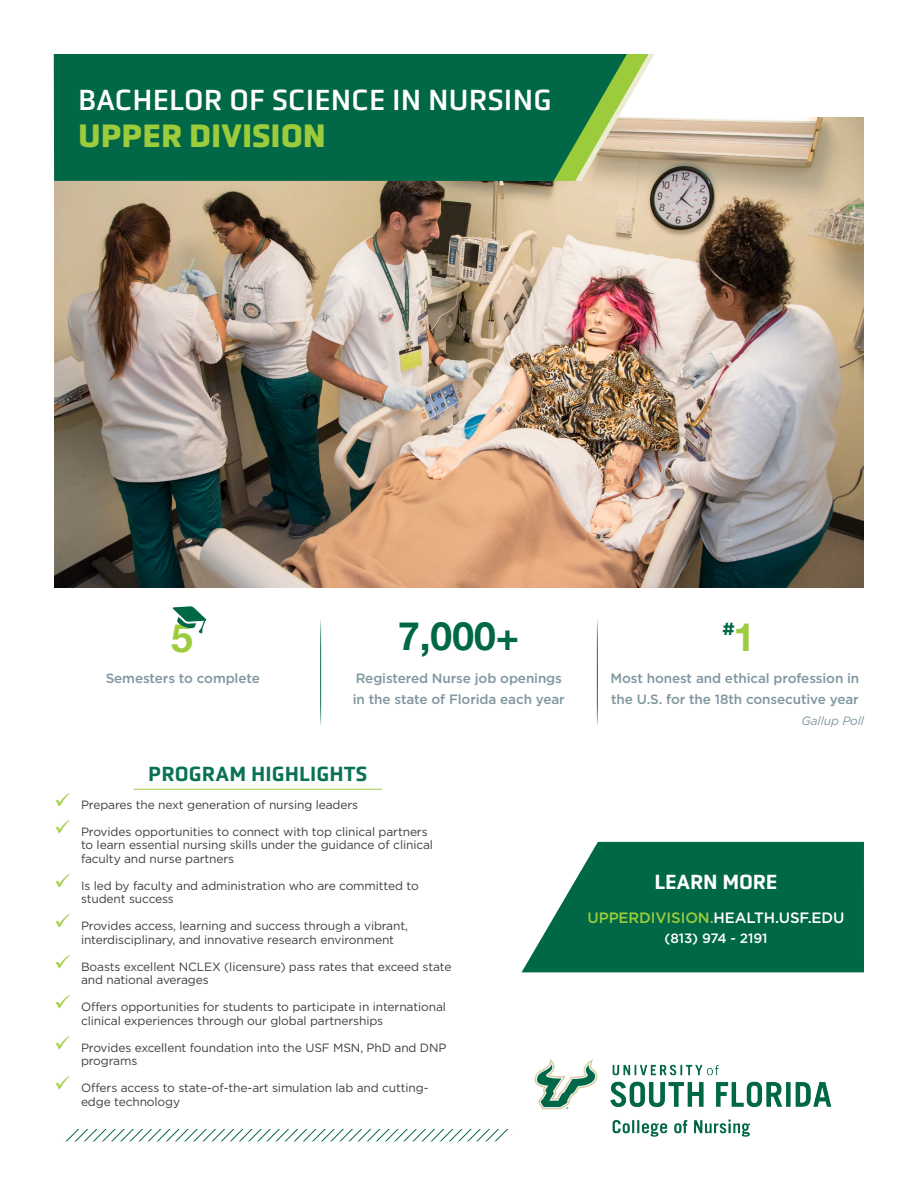
<style>
.page{position:relative;width:918px;height:1188px;background:#fff}
.page>*{position:absolute;margin:0;border:0;box-sizing:border-box;transform-origin:0 0}
.t1{font:700 39px "Helvetica Neue";color:#006847}
.t2{font:700 39px "Helvetica Neue";color:#9ccb3b}
.t3{font:700 33px "Obvia";letter-spacing:-.005em;color:#9ccb3b}
.t4{font:30px "Obvia";letter-spacing:.005em;color:#fff}
.t5{font:500 21px "Obvia";letter-spacing:.005em;color:#0a7254}
.t6{font:500 21px "Obvia";letter-spacing:-.01em;color:#fff}
.t7{font:700 18px "Obvia";color:#006847}
.t8{font:500 15px "Gotham";letter-spacing:-.01em;color:#9ccb3b}
.t9{font:500 13.5px/21px "Gotham";letter-spacing:-.01em;color:#7f969f}
.t10{font:500 13.5px "Gotham";letter-spacing:-.01em;color:#fff}
.t11{font:12px/13.5px "Gotham";letter-spacing:-.01em;color:#3e3e3f}
.t12{font:italic 12px "Gotham";letter-spacing:-.01em;color:#7f969f}
.s1{color:#fff}
</style>
<div class="page">
<img style="left:534px;top:1059px;width:298px;height:78px">
<img style="left:54px;top:117px;width:810px;height:471px">
<svg style="left:522px;top:842px;width:342px;height:130px;background:#1c785b"></svg>
<hr style="left:320px;top:618px;width:1px;height:107px;background:#0a7254">
<hr style="left:597px;top:618px;width:1px;height:107px;background:#0a7254">
<hr style="left:134px;top:789px;width:248px;height:1px;background:#9ccb3b">
<svg style="left:627px;top:54px;width:28px;height:127px"></svg>
<svg style="left:53px;top:54px;width:574px;height:127px;background:#0c6e4a"></svg>
<svg style="left:172px;top:606px;width:35px;height:28px"></svg>
<svg style="left:58px;top:1129px;width:458px;height:12px"></svg>
<p class="t4" style="left:78px;top:82px;width:475px">BACHELOR OF SCIENCE IN NURSING</p>
<p class="t3" style="left:78px;top:116px;width:249px">UPPER DIVISION</p>
<p class="t2" style="left:171px;top:608px;width:23px">5</p>
<p class="t1" style="left:398px;top:605px;width:122px">7,000+</p>
<p class="t2" style="left:733px;top:607px;width:23px">1</p>
<p class="t7" style="left:722px;top:618px;width:14px">#</p>
<p class="t9" style="left:106px;top:668px;width:156px">Semesters to complete</p>
<p class="t9" style="left:353px;top:668px;width:214px">Registered Nurse job openings in the state of Florida each year</p>
<p class="t9" style="left:611px;top:668px;width:250px">Most honest and ethical profession in the U.S. for the 18th consecutive year</p>
<p class="t12" style="left:801px;top:713px;width:64px">Gallup Poll</p>
<p class="t5" style="left:148px;top:761px;width:221px">PROGRAM HIGHLIGHTS</p>
<p class="t11" style="left:81px;top:798px;width:279px">Prepares the next generation of nursing leaders</p>
<p class="t11" style="left:81px;top:825px;width:354px">Provides opportunities to connect with top clinical partners to learn essential nursing skills under the guidance of clinical faculty and nurse partners</p>
<p class="t11" style="left:81px;top:879px;width:339px">Is led by faculty and administration who are committed to student success</p>
<p class="t11" style="left:81px;top:919px;width:329px">Provides access, learning and success through a vibrant, interdisciplinary, and innovative research environment</p>
<p class="t11" style="left:81px;top:960px;width:372px">Boasts excellent NCLEX (licensure) pass rates that exceed state and national averages</p>
<p class="t11" style="left:81px;top:1000px;width:367px">Offers opportunities for students to participate in international clinical experiences through our global partnerships</p>
<p class="t11" style="left:81px;top:1041px;width:367px">Provides excellent foundation into the USF MSN, PhD and DNP programs</p>
<p class="t11" style="left:81px;top:1081px;width:349px">Offers access to state-of-the-art simulation lab and cutting&shy;edge technology</p>
<p class="t6" style="left:655px;top:869px;width:124px">LEARN MORE</p>
<p class="t8" style="left:588px;top:908px;width:259px">UPPERDIVISION.<span class="s1">HEALTH.USF.EDU</span></p>
<p class="t10" style="left:665px;top:929px;width:104px">(813) 974 - 2191</p>
</div>
